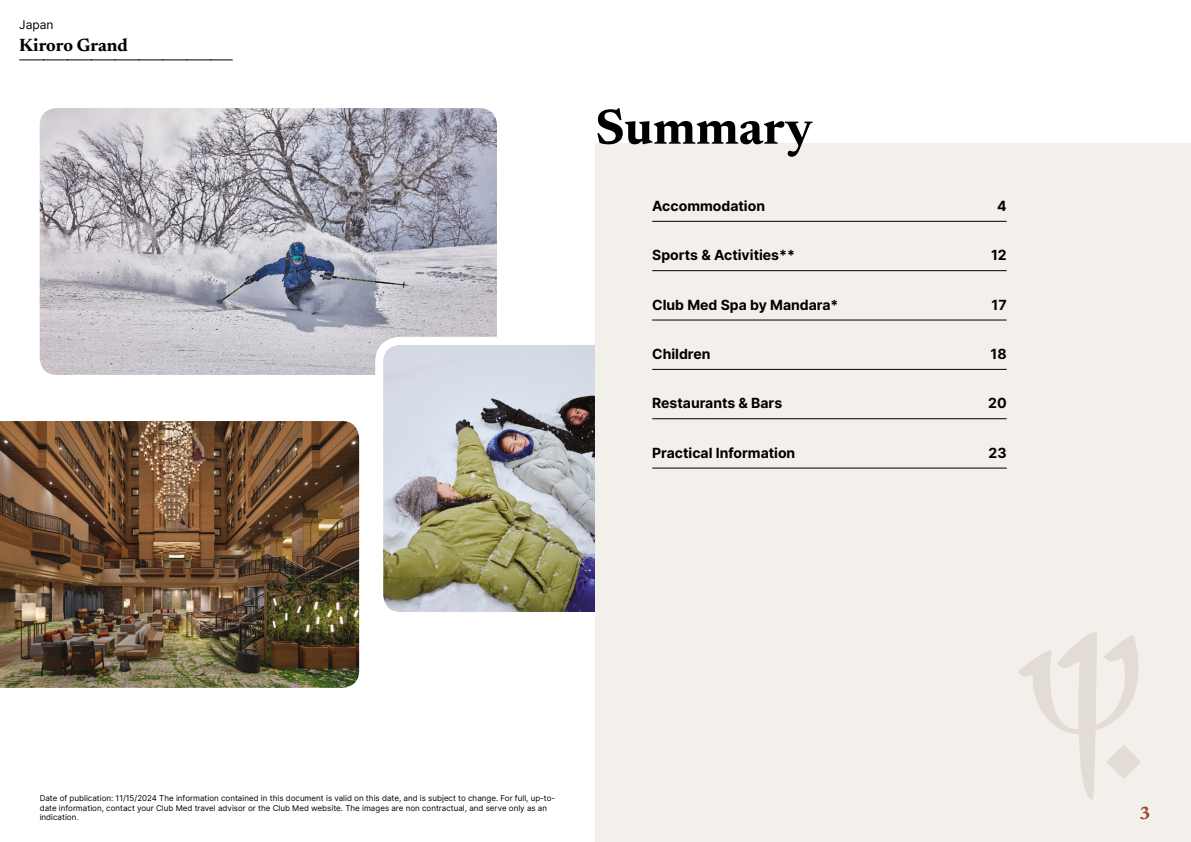
<style>
.page{position:relative;width:1191px;height:842px;background:#fff}
.page>*{position:absolute;margin:0;border:0;box-sizing:border-box;transform-origin:0 0}
.t1{font:700 50px "Newsreader 24 pt";color:#000}
.t2{font:700 18px "Newsreader 24 pt";color:#000}
.t3{font:700 18px "Newsreader 24 pt";color:#9d432c}
.t4{font:700 14px "Inter";color:#000}
.t5{font:12px "Inter";color:#000}
.t6{font:8px/9.6px "Inter";color:#000}
</style>
<div class="page">
<img style="left:40px;top:108px;width:457px;height:267px">
<img style="left:0;top:421px;width:359px;height:267px">
<svg style="left:371px;top:333px;width:224px;height:279px;background:#b3b3a9"></svg>
<svg style="left:20px;top:60px;width:212px;height:1px"></svg>
<div style="left:595px;top:144px;width:596px;height:698px;background:#f3f0ec"></div>
<svg style="left:1018px;top:632px;width:123px;height:168px"></svg>
<hr style="left:652px;top:221px;width:354px;height:1px;background:#000">
<hr style="left:652px;top:270px;width:354px;height:1px;background:#000">
<hr style="left:652px;top:320px;width:354px;height:1px;background:#000">
<hr style="left:652px;top:369px;width:354px;height:1px;background:#000">
<hr style="left:652px;top:418px;width:354px;height:1px;background:#000">
<hr style="left:652px;top:468px;width:354px;height:1px;background:#000">
<h3 class="t5" style="left:19px;top:15px;width:36px">Japan</h3>
<h2 class="t2" style="left:19px;top:32px;width:110px">Kiroro Grand</h2>
<h1 class="t1" style="left:595px;top:91px;width:218px">Summary</h1>
<h3 class="t4" style="left:652px;top:196px;width:114px">Accommodation</h3>
<h3 class="t4" style="left:997px;top:196px;width:11px">4</h3>
<h3 class="t4" style="left:652px;top:245px;width:144px">Sports &amp; Activities**</h3>
<h3 class="t4" style="left:991px;top:245px;width:17px">12</h3>
<h3 class="t4" style="left:652px;top:294px;width:188px">Club Med Spa by Mandara*</h3>
<h3 class="t4" style="left:991px;top:294px;width:17px">17</h3>
<h3 class="t4" style="left:652px;top:344px;width:60px">Children</h3>
<h3 class="t4" style="left:990px;top:344px;width:18px">18</h3>
<h3 class="t4" style="left:652px;top:393px;width:131px">Restaurants &amp; Bars</h3>
<h3 class="t4" style="left:988px;top:393px;width:20px">20</h3>
<h3 class="t4" style="left:652px;top:442px;width:145px">Practical Information</h3>
<h3 class="t4" style="left:988px;top:442px;width:20px">23</h3>
<p class="t6" style="left:40px;top:793px;width:517px">Date of publication: 11/15/2024 The information contained in this document is valid on this date, and is subject to change. For full, up-to&shy;date information, contact your Club Med travel advisor or the Club Med website. The images are non contractual, and serve only as an indication.</p>
<h2 class="t3" style="left:1139px;top:800px;width:13px">3</h2>
</div>
